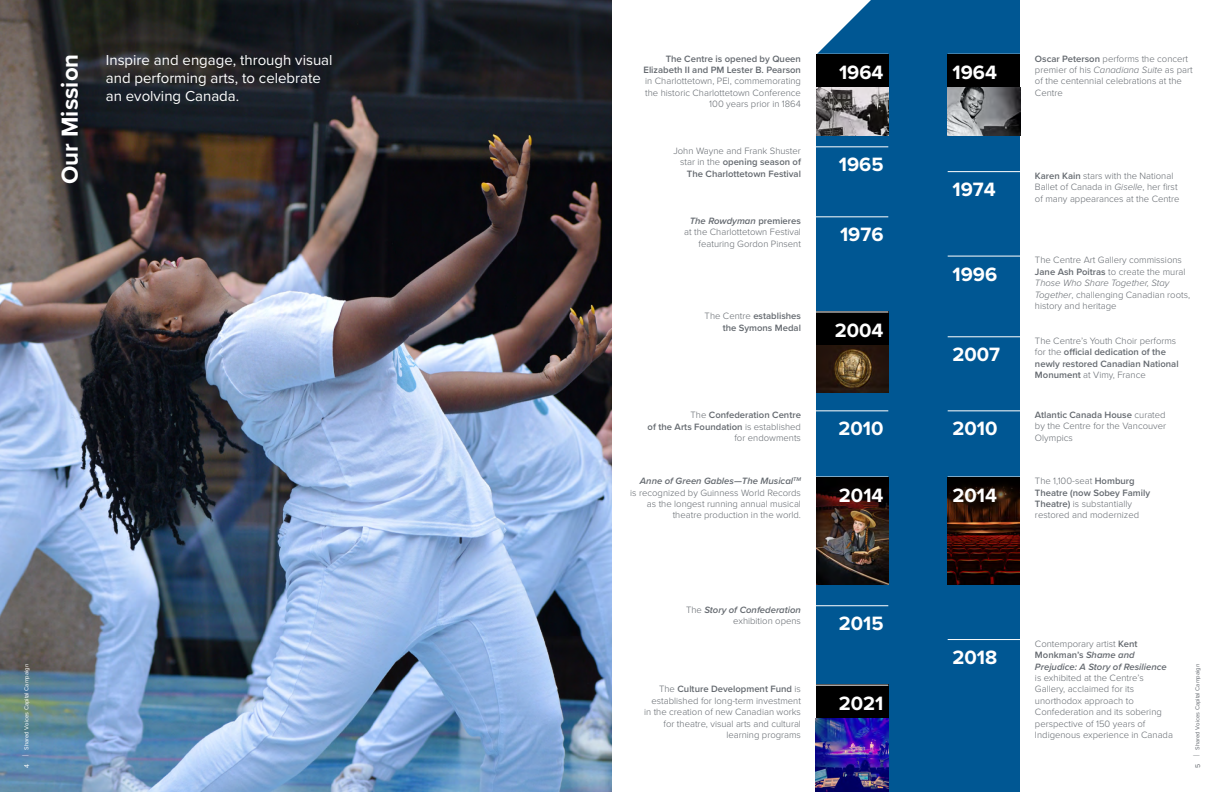
<style>
.page{position:relative;width:1224px;height:792px;background:#fff}
.page>*{position:absolute;margin:0;border:0;box-sizing:border-box;transform-origin:0 0}
.t1{font:700 24px "Proxima Nova";color:#fff}
.t2{font:700 20px "Proxima Nova";color:#fff}
.t3{font:15px/18px "Proxima Nova";color:#fff}
.t4{font:300 9.5px/11.4px "Proxima Nova";color:#64696f}
.t5{font:600 9.5px/11.4px "Proxima Nova";color:#64696f;text-align:right}
.t6{font:italic 600 9.5px/11.4px "Proxima Nova";color:#64696f;text-align:right}
.t7{font:7px "Proxima Nova";color:#64696f}
.t8{font:7px "Proxima Nova";color:#fff}
.t9{font:6px "Proxima Nova";color:#64696f}
.t10{font:6px "Proxima Nova";color:#fff}
.s1{font-size:9px}
.s2{font-weight:300}
.s3{font-weight:600;font-style:italic}
.s4{font-weight:600}
.s5{font-weight:300;font-style:normal}
.s6{font-style:italic}
.s7{font-style:normal}
</style>
<div class="page">
<div style="left:816px;top:0;width:204px;height:792px;background:#005793"></div>
<div style="left:816px;top:685px;width:72px;height:107px;background:#000"></div>
<div style="left:816px;top:312px;width:72px;height:81px;background:#000"></div>
<img style="left:0;top:0;width:612px;height:792px">
<hr style="left:808px;top:147px;width:80px;height:1px;background:#fff">
<hr style="left:808px;top:217px;width:80px;height:1px;background:#fff">
<hr style="left:948px;top:171px;width:80px;height:1px;background:#fff">
<hr style="left:948px;top:256px;width:80px;height:1px;background:#fff">
<hr style="left:948px;top:337px;width:80px;height:1px;background:#fff">
<hr style="left:948px;top:411px;width:80px;height:1px;background:#fff">
<hr style="left:948px;top:639px;width:80px;height:1px;background:#fff">
<hr style="left:808px;top:312px;width:80px;height:1px;background:#fff">
<hr style="left:808px;top:685px;width:80px;height:1px;background:#fff">
<hr style="left:808px;top:605px;width:80px;height:1px;background:#fff">
<hr style="left:808px;top:411px;width:80px;height:1px;background:#fff">
<hr style="left:808px;top:477px;width:80px;height:1px;background:#fff">
<img style="left:816px;top:478px;width:72px;height:107px">
<img style="left:948px;top:545px;width:72px;height:40px">
<svg style="left:948px;top:477px;width:72px;height:68px;background:#321107"></svg>
<div style="left:816px;top:54px;width:72px;height:82px;background:#000"></div>
<img style="left:816px;top:88px;width:72px;height:48px">
<div style="left:948px;top:54px;width:72px;height:82px;background:#000"></div>
<img style="left:816px;top:346px;width:72px;height:47px">
<img style="left:948px;top:88px;width:72px;height:48px">
<img style="left:816px;top:719px;width:72px;height:73px">
<h1 class="t1" style="left:52px;top:184px;width:132px;rotate:-90deg">Our Mission</h1>
<h3 class="t3" style="left:106px;top:51px;width:228px">Inspire and engage, through visual and performing arts, to celebrate an evolving Canada.</h3>
<p class="t10" style="left:22px;top:756px;width:93px;rotate:-90deg"><span class="s1">|</span> Shared Voices Capital Campaign</p>
<p class="t8" style="left:22px;top:768px;width:5px;rotate:-90deg">4</p>
<p class="t5" style="left:644px;top:52px;width:159px">The Centre is opened by Queen<br>Elizabeth II and PM Lester B. Pearson</p>
<p class="t4" style="left:645px;top:75px;width:157px;text-align:right">in Charlottetown, PEI, commemorating the historic Charlottetown Conference<br>100 years prior in 1864</p>
<p class="t5" style="left:673px;top:145px;width:129px"><span class="s2">John Wayne and Frank Shuster star in the</span> opening season of<br>The Charlottetown Festival</p>
<p class="t4" style="left:684px;top:215px;width:118px;text-align:right"><span class="s3">The Rowdyman</span> <span class="s4">premieres </span>at the Charlottetown Festival featuring Gordon Pinsent</p>
<p class="t5" style="left:705px;top:310px;width:98px"><span class="s2">The Centre</span> establishes the Symons Medal</p>
<p class="t5" style="left:648px;top:409px;width:155px"><span class="s2">The</span> Confederation Centre<br>of the Arts Foundation <span class="s2">is established for endowments</span></p>
<p class="t4" style="left:630px;top:475px;width:172px;text-align:right"><span class="s3">Anne of Green Gables—The Musical</span><sup>TM<br></sup>is recognized by Guinness World Records as the longest running annual musical theatre production in the world.</p>
<h2 class="t2" style="left:839px;top:57px;width:46px">1964</h2>
<h2 class="t2" style="left:839px;top:150px;width:46px">1965</h2>
<h2 class="t2" style="left:840px;top:220px;width:45px">1976</h2>
<h2 class="t2" style="left:835px;top:315px;width:50px">2004</h2>
<h2 class="t2" style="left:838px;top:414px;width:47px">2010</h2>
<h2 class="t2" style="left:839px;top:480px;width:46px">2014</h2>
<p class="t6" style="left:686px;top:604px;width:116px"><span class="s5">The</span> Story of Confederation <span class="s5">exhibition opens</span></p>
<p class="t4" style="left:644px;top:683px;width:158px;text-align:right">The <span class="s4">Culture Development Fund</span> is established for long-term investment in the creation of new Canadian works for theatre, visual arts and cultural learning programs</p>
<h2 class="t2" style="left:839px;top:609px;width:46px">2015</h2>
<h2 class="t2" style="left:839px;top:688px;width:46px">2021</h2>
<h2 class="t2" style="left:953px;top:57px;width:46px">1964</h2>
<h2 class="t2" style="left:953px;top:175px;width:45px">1974</h2>
<h2 class="t2" style="left:953px;top:259px;width:46px">1996</h2>
<h2 class="t2" style="left:953px;top:340px;width:49px">2007</h2>
<h2 class="t2" style="left:953px;top:414px;width:47px">2010</h2>
<h2 class="t2" style="left:953px;top:480px;width:46px">2014</h2>
<p class="t4" style="left:1035px;top:52px;width:159px"><span class="s4">Oscar Peterson</span> performs the concert premier of his <span class="s6">Canadiana Suite</span> as part of the centennial celebrations at the<br>Centre</p>
<p class="t4" style="left:1035px;top:169px;width:146px"><span class="s4">Karen Kain</span> stars with the National<br>Ballet of Canada in <span class="s6">Giselle</span>, her first of many appearances at the Centre</p>
<p class="t4" style="left:1035px;top:254px;width:157px">The Centre Art Gallery commissions<br><span class="s4">Jane Ash Poitras</span> to create the mural<br><span class="s6">Those Who Share Together, Stay<br>Together</span>, challenging Canadian roots, history and heritage</p>
<p class="t5" style="left:1035px;top:335px;width:145px;text-align:left"><span class="s2">The Centre’s Youth Choir performs for the</span> official dedication of the newly restored Canadian National<br>Monument <span class="s2">at Vimy, France</span></p>
<p class="t4" style="left:1035px;top:409px;width:133px;text-align:justify"><span class="s4">Atlantic Canada House</span> curated by the Centre for the Vancouver Olympics</p>
<p class="t4" style="left:1035px;top:475px;width:117px">The 1,100-seat <span class="s4">Homburg<br>Theatre (now Sobey Family<br>Theatre)</span> is substantially restored and modernized</p>
<h2 class="t2" style="left:953px;top:643px;width:46px">2018</h2>
<p class="t6" style="left:1035px;top:638px;width:133px;text-align:left"><span class="s5">Contemporary artist</span> <span class="s7">Kent<br>Monkman’s</span> Shame and<br>Prejudice: A Story of Resilience</p>
<p class="t4" style="left:1035px;top:672px;width:140px">is exhibited at the Centre’s<br>Gallery, acclaimed for its unorthodox approach to<br>Confederation and its sobering perspective of 150 years of<br>Indigenous experience in Canada</p>
<p class="t9" style="left:1193px;top:756px;width:93px;rotate:-90deg"><span class="s1">|</span> Shared Voices Capital Campaign</p>
<p class="t7" style="left:1193px;top:768px;width:6px;rotate:-90deg">5</p>
</div>
